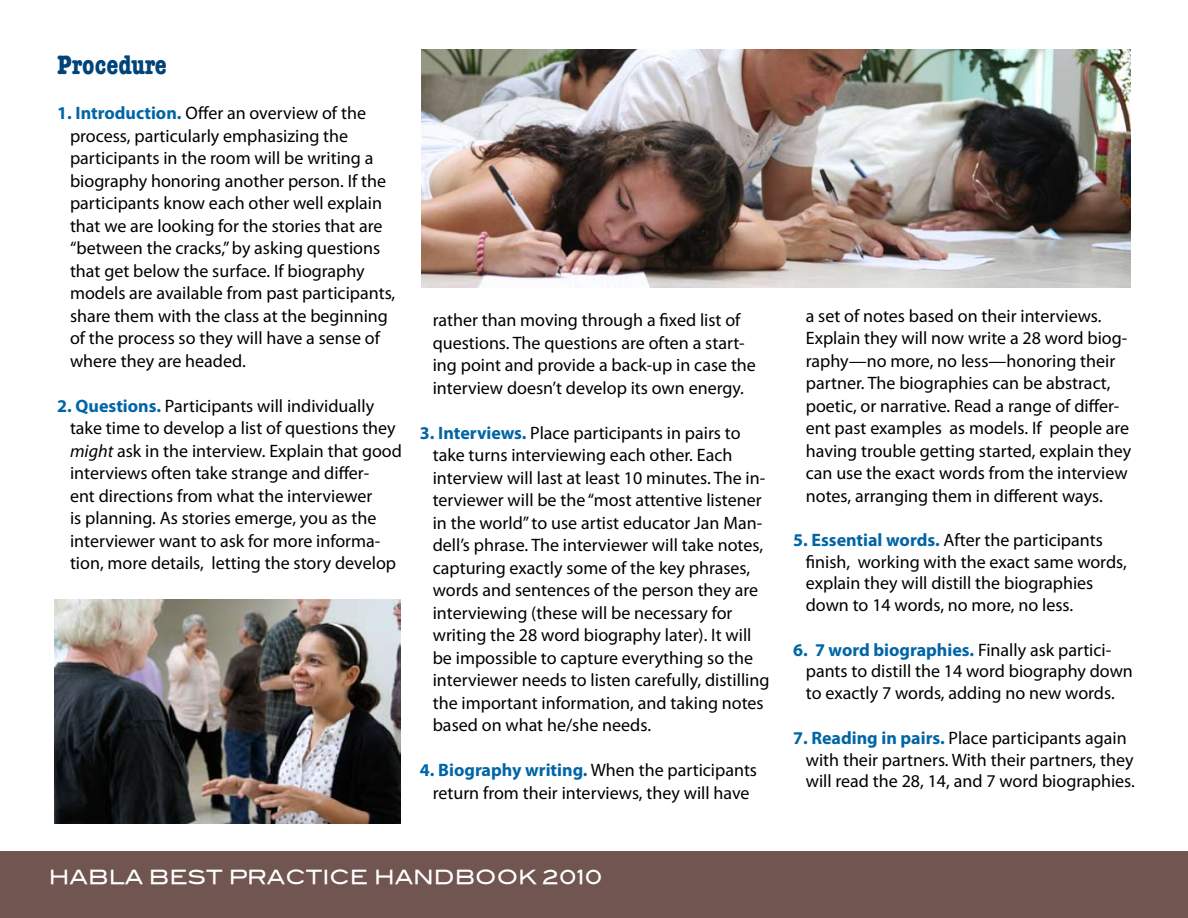
<style>
.page{position:relative;width:1188px;height:918px;background:#fff}
.page>*{position:absolute;margin:0;border:0;box-sizing:border-box;transform-origin:0 0}
.t1{font:700 condensed 27px "American Typewriter";color:#00447a}
.t2{font:19.5px "Blair Md ITCTT Medium";color:#fff}
.t3{font:18px/22.5px "Myriad Pro";color:#000}
.s1{font-weight:700;color:#0065a6}
.s2{font-style:italic}
</style>
<div class="page">
<div style="left:1px;top:851px;width:1187px;height:67px;background:#705550"></div>
<img style="left:421px;top:50px;width:709px;height:237px">
<img style="left:55px;top:599px;width:345px;height:224px">
<h1 class="t1" style="left:57px;top:49px;width:111px">Procedure</h1>
<p class="t3" style="left:70px;top:102px;width:327px;text-indent:-13px"><span class="s1">1. Introduction.</span> Offer an overview of the process, particularly emphasizing the participants in the room will be writing a biography honoring another person. If the participants know each other well explain that we are looking for the stories that are “between the cracks,’’ by asking questions that get below the surface. If biography models are available from past participants, share them with the class at the beginning of the process so they will have a sense of where they are headed.</p>
<p class="t3" style="left:70px;top:394px;width:334px;text-indent:-13px"><span class="s1">2. Questions.</span> Participants will individually take time to develop a list of questions they <span class="s2">might</span> ask in the interview. Explain that good interviews often take strange and differ-<br>ent directions from what the interviewer<br>is planning. As stories emerge, you as the interviewer want to ask for more informa&shy;tion, more details, letting the story develop</p>
<p class="t3" style="left:433px;top:308px;width:325px">rather than moving through a fixed list of questions. The questions are often a start&shy;ing point and provide a back-up in case the interview doesn’t develop its own energy.</p>
<p class="t3" style="left:433px;top:421px;width:338px;text-indent:-13px"><span class="s1">3. Interviews.</span> Place participants in pairs to take turns interviewing each other. Each interview will last at least 10 minutes. The in&shy;terviewer will be the “most attentive listener in the world” to use artist educator Jan Man&shy;dell’s phrase. The interviewer will take notes, capturing exactly some of the key phrases, words and sentences of the person they are interviewing (these will be necessary for writing the 28 word biography later). It will be impossible to capture everything so the interviewer needs to listen carefully, distilling the important information, and taking notes based on what he/she needs.</p>
<p class="t3" style="left:420px;top:758px;width:339px;text-align:center"><span class="s1">4. Biography writing.</span> When the participants return from their interviews, they will have</p>
<p class="t3" style="left:806px;top:304px;width:327px">a set of notes based on their interviews.<br>Explain they will now write a 28 word biog&shy;raphy—no more, no less—honoring their partner. The biographies can be abstract, poetic, or narrative. Read a range of differ&shy;ent past examples as models. If people are having trouble getting started, explain they can use the exact words from the interview notes, arranging them in different ways.</p>
<p class="t3" style="left:806px;top:529px;width:322px;line-height:21.6px;text-indent:-13px"><span class="s1">5. Essential words.</span> After the participants finish, working with the exact same words, explain they will distill the biographies down to 14 words, no more, no less.</p>
<p class="t3" style="left:806px;top:639px;width:329px;line-height:21.6px;text-indent:-13px"><span class="s1">6. 7 word biographies.</span> Finally ask partici&shy;pants to distill the 14 word biography down to exactly 7 words, adding no new words.</p>
<p class="t3" style="left:806px;top:727px;width:331px;line-height:21.6px;text-indent:-13px"><span class="s1">7. Reading in pairs.</span> Place participants again with their partners. With their partners, they will read the 28, 14, and 7 word biographies.</p>
<p class="t2" style="left:49px;top:861px;width:555px">HABLA BEST PRACTICE HANDBOOK 2010</p>
</div>
